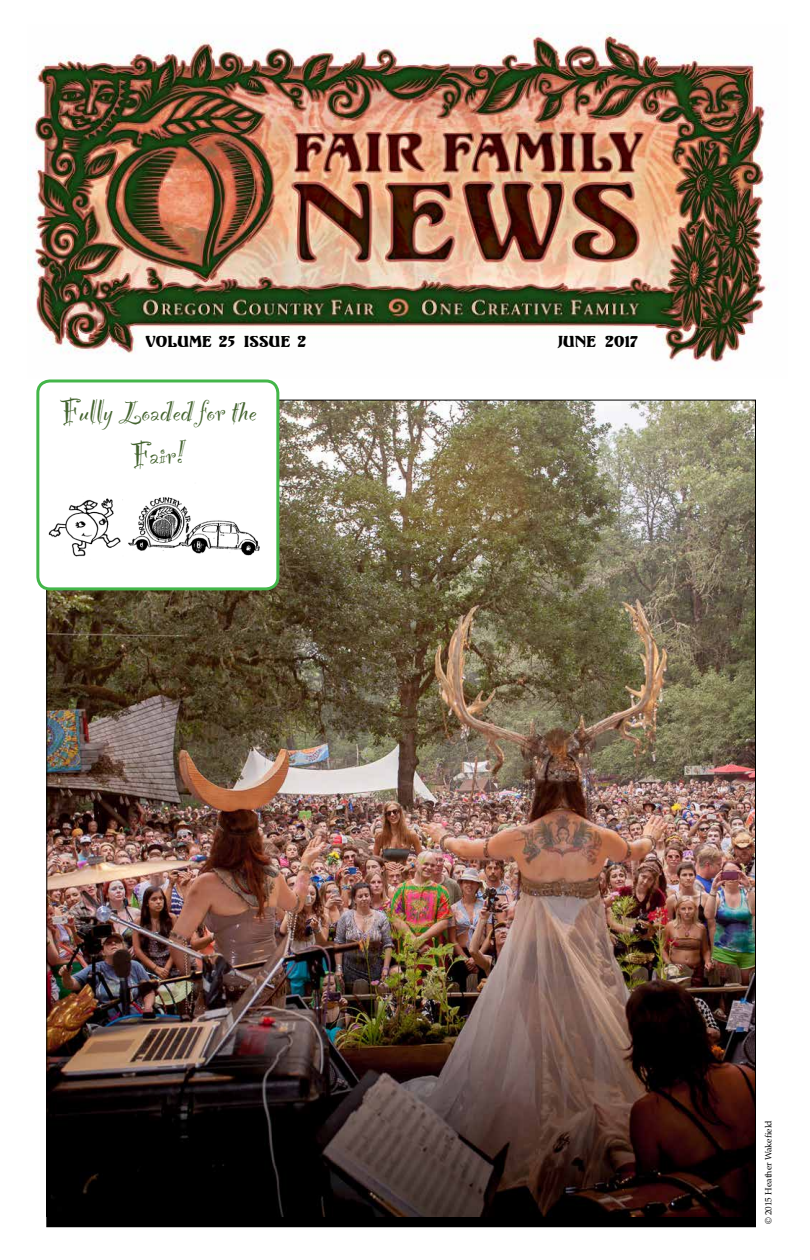
<style>
.page{position:relative;width:810px;height:1260px;background:#fff}
.page>*{position:absolute;margin:0;border:0;box-sizing:border-box;transform-origin:0 0}
.t1{font:36px/43.2px "Party Let Plain";color:#42622d;text-align:center}
.t2{font:14px "Orpheus";letter-spacing:.015em;color:#000}
.t3{font:9px "Palatino LT Std";color:#000}
</style>
<div class="page">
<img style="left:48px;top:402px;width:706px;height:815px">
<img style="left:27px;top:25px;width:751px;height:344px">
<div style="left:38px;top:381px;width:240px;height:208px;background:#fff;border-radius:12px"></div>
<div style="left:36px;top:379px;width:243px;height:211px;border:3px solid #43b649;border-radius:12px"></div>
<img style="left:128px;top:497px;width:132px;height:59px">
<img style="left:48px;top:498px;width:75px;height:59px">
<p class="t2" style="left:145px;top:331px;width:163px">VOLUME 25 ISSUE 2</p>
<p class="t2" style="left:557px;top:331px;width:82px">JUNE 2017</p>
<p class="t1" style="left:59px;top:386px;width:199px">Fully Loaded for the<br>Fair!</p>
<p class="t3" style="left:763px;top:1224px;width:105px;rotate:-90deg">© 2015 Heather Wakefield</p>
</div>
